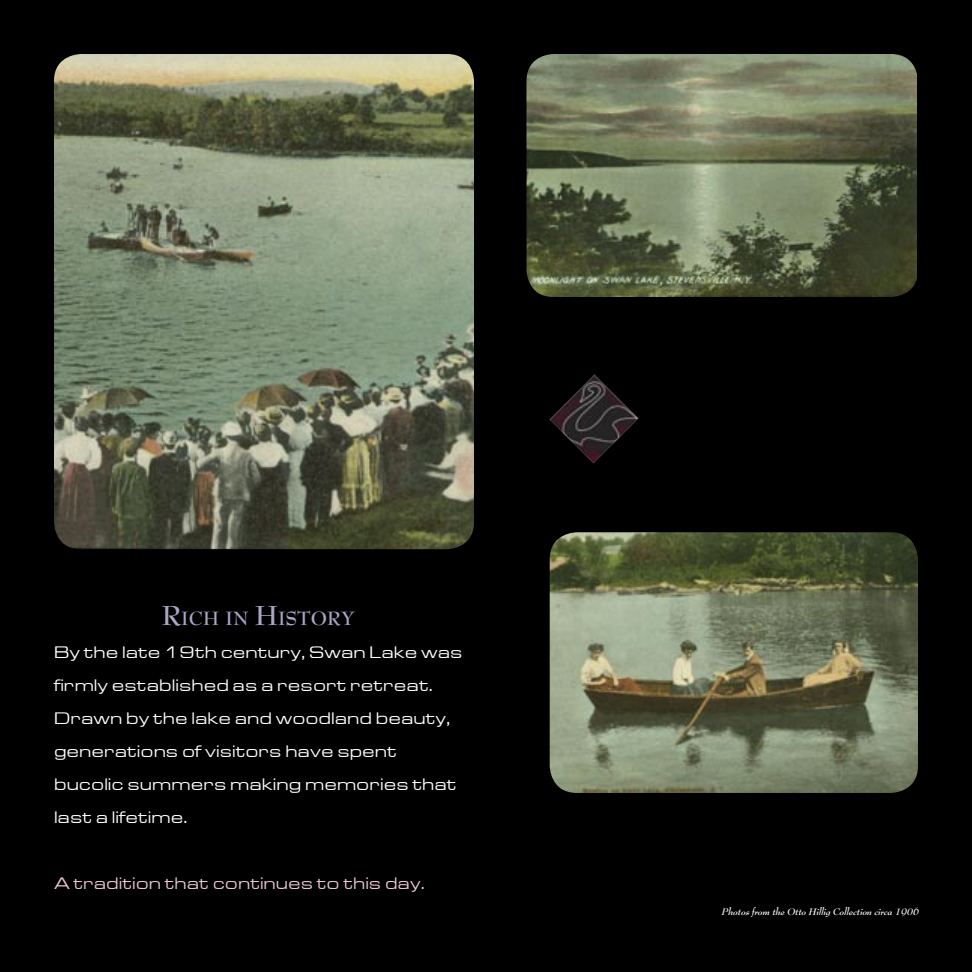
<style>
.page{position:relative;width:972px;height:972px;background:#fff}
.page>*{position:absolute;margin:0;border:0;box-sizing:border-box;transform-origin:0 0}
.t1{font:700 21px "Bernhard Modern";color:#aca5c6}
.t2{font:16.5px/33px "Eddmond";color:#fff}
.t3{font:16.5px "Eddmond";color:#ebc6d6}
.t4{font:italic 700 10.5px "Bernhard Modern";color:#fff}
.s1{font-size:30px}
</style>
<div class="page">
<div style="left:1px;top:1px;width:970px;height:970px;background:#000"></div>
<img style="left:550px;top:532px;width:368px;height:261px">
<img style="left:54px;top:54px;width:420px;height:495px">
<img style="left:526px;top:54px;width:391px;height:243px">
<img style="left:549px;top:374px;width:90px;height:89px">
<p class="t1" style="left:162px;top:607px;width:195px"><span class="s1">R</span>ICH IN <span class="s1">H</span>ISTORY</p>
<p class="t2" style="left:54px;top:635px;width:410px">By the late 19th century, Swan Lake was firmly established as a resort retreat.<br>Drawn by the lake and woodland beauty, generations of visitors have spent</p>
<p class="t2" style="left:54px;top:767px;width:404px">bucolic summers making memories that last a lifetime.</p>
<p class="t3" style="left:54px;top:872px;width:372px">A tradition that continues to this day.</p>
<p class="t4" style="left:722px;top:906px;width:199px">Photos from the Otto Hillig Collection circa 1906</p>
</div>
